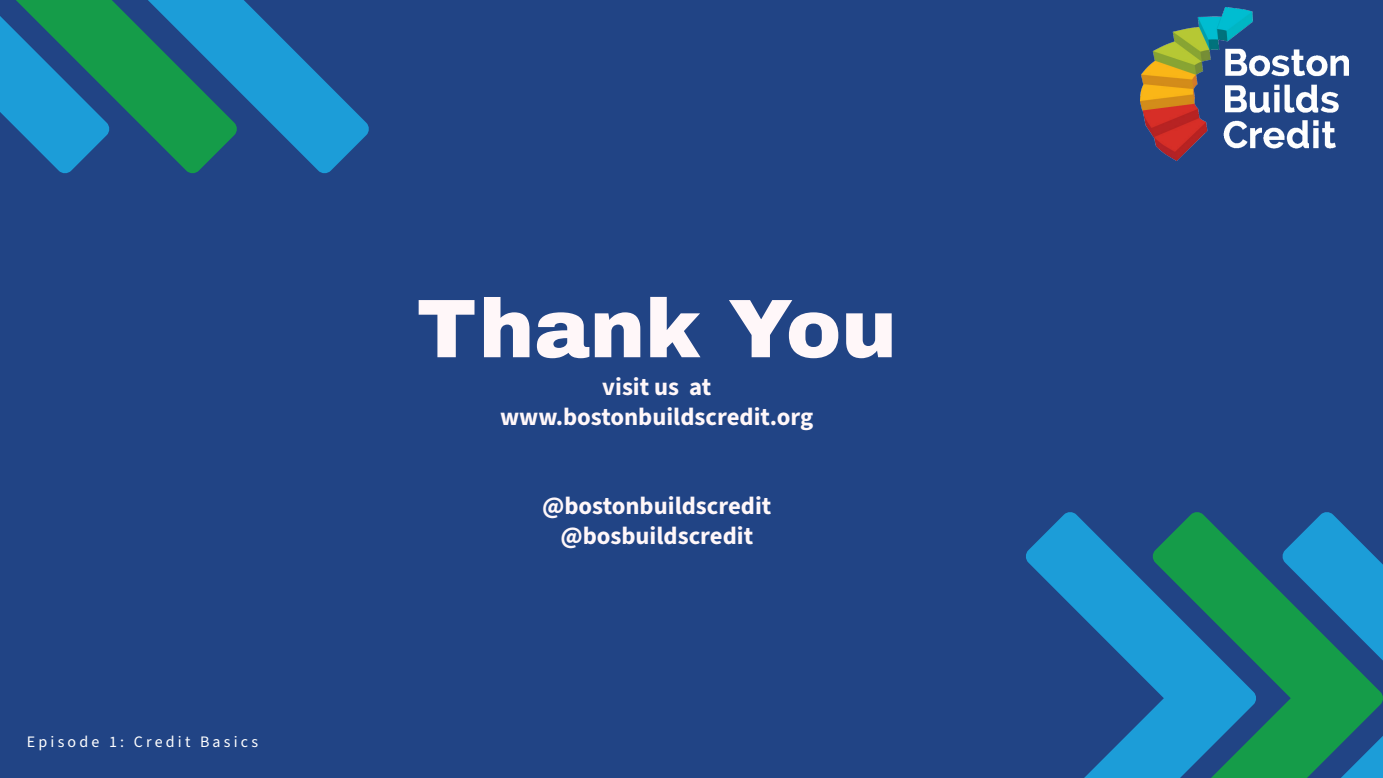
<style>
.page{position:relative;width:1383px;height:778px;background:#fff}
.page>*{position:absolute;margin:0;border:0;box-sizing:border-box;transform-origin:0 0}
.t1{font:900 83.1px "Archivo";color:#fff7f9}
.t2{font:700 24.6px/29.7px "Source Sans 3";color:#fff7f9;text-align:center}
.t3{font:15.9px "Source Sans 3";letter-spacing:.2em;color:#fff}
</style>
<div class="page">
<div style="left:0;top:0;width:1382px;height:778px;background:#214485"></div>
<svg style="left:1256px;top:512px;width:126px;height:266px"></svg>
<svg style="left:1026px;top:512px;width:230px;height:266px"></svg>
<svg style="left:0;top:0;width:369px;height:174px"></svg>
<img style="left:1140px;top:8px;width:208px;height:153px">
<p class="t3" style="left:27px;top:731px;width:233px">Episode 1: Credit Basics</p>
<h1 class="t1" style="left:417px;top:278px;width:481px">Thank You</h1>
<p class="t2" style="left:500px;top:372px;width:315px">visit us at www.bostonbuildscredit.org</p>
<p class="t2" style="left:542px;top:491px;width:231px">@bostonbuildscredit @bosbuildscredit</p>
</div>
